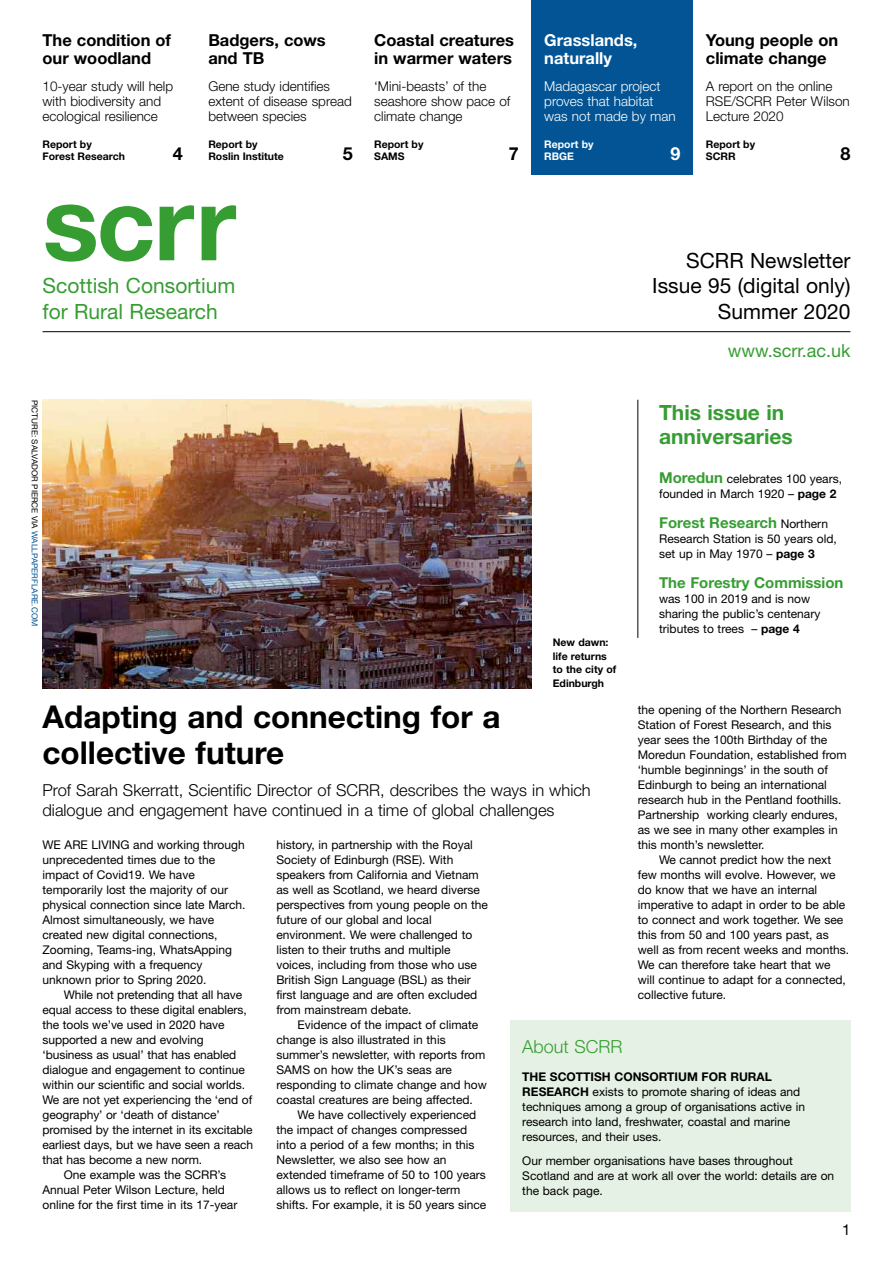
<style>
.page{position:relative;width:893px;height:1263px;background:#fff}
.page>*{position:absolute;margin:0;border:0;box-sizing:border-box;transform-origin:0 0}
.t1{font:700 103.5px "Helvetica Neue";color:#369d33}
.t2{font:700 31.5px/36px "Helvetica Neue";color:#000}
.t3{font:21px/25.5px "Helvetica Neue";color:#000;text-align:right}
.t4{font:21px/25.5px "Helvetica Neue";color:#369d33}
.t5{font:700 21px/24px "Helvetica Neue";color:#369d33}
.t6{font:18px "Helvetica Neue";color:#369d33}
.t7{font:300 18px "Helvetica Neue";color:#369d33}
.t8{font:700 18px "Helvetica Neue";color:#000}
.t9{font:700 18px "Helvetica Neue";color:#fff}
.t10{font:300 16.5px/19.5px "Helvetica Neue";color:#000}
.t11{font:700 16.5px/18px "Helvetica Neue";color:#000}
.t12{font:700 16.5px/18px "Helvetica Neue";color:#fff}
.t13{font:700 15px "Helvetica Neue";color:#369d33}
.t14{font:15px "Helvetica Neue";color:#000}
.t15{font:300 13.5px/15px "Helvetica Neue";color:#000}
.t16{font:300 13.5px/15px "Helvetica Neue";color:#fff}
.t17{font:12px/15px "Helvetica Neue";color:#000}
.t18{font:700 10.5px/12px "Helvetica Neue";color:#000}
.t19{font:700 10.5px/12px "Helvetica Neue";color:#fff}
.t20{font:8.25px "Helvetica Neue";color:#000}
.s1{font-size:105px}
.s2{font-size:102px}
.s3{color:#025494}
.s4{font-weight:700;font-size:15px;color:#369d33}
.s5{font-weight:700}
.s6{font-weight:400;font-size:12px;color:#000}
</style>
<div class="page">
<hr style="left:43px;top:331px;width:807px;height:1px;background:#000">
<div style="left:510px;top:1020px;width:340px;height:192px;background:#e5f1e4"></div>
<hr style="left:638px;top:400px;width:1px;height:238px;background:#000">
<img style="left:43px;top:400px;width:488px;height:289px">
<div style="left:531px;top:0;width:162px;height:174px;background:#025494"></div>
<h3 class="t11" style="left:43px;top:31px;width:130px">The condition of our woodland</h3>
<p class="t15" style="left:43px;top:78px;width:132px">10-year study will help with biodiversity and ecological resilience</p>
<p class="t18" style="left:43px;top:138px;width:84px">Report by<br>Forest Research</p>
<h3 class="t8" style="left:173px;top:142px;width:12px">4</h3>
<h3 class="t11" style="left:208px;top:31px;width:119px">Badgers, cows and TB</h3>
<p class="t15" style="left:208px;top:78px;width:145px">Gene study identifies extent of disease spread between species</p>
<p class="t18" style="left:208px;top:138px;width:77px">Report by<br>Roslin Institute</p>
<h3 class="t8" style="left:343px;top:142px;width:12px">5</h3>
<h1 class="t1" style="left:43px;top:159px;width:195px"><span class="s1">s</span><span class="s2">c</span>rr</h1>
<h3 class="t4" style="left:43px;top:273px;width:194px">Scottish Consortium for Rural Research</h3>
<h3 class="t11" style="left:374px;top:31px;width:141px">Coastal creatures in warmer waters</h3>
<p class="t15" style="left:374px;top:78px;width:138px">‘Mini-beasts’ of the seashore show pace of climate change</p>
<p class="t18" style="left:374px;top:138px;width:51px">Report by<br>SAMS</p>
<h3 class="t8" style="left:509px;top:142px;width:12px">7</h3>
<p class="t20" style="left:40px;top:400px;width:228px;rotate:90deg">PICTURE: SALVADOR PIERCE VIA <span class="s3">WALLPAPERFLARE.COM</span></p>
<h3 class="t12" style="left:544px;top:31px;width:95px">Grasslands, naturally</h3>
<p class="t16" style="left:544px;top:78px;width:133px">Madagascar project proves that habitat was not made by man</p>
<p class="t19" style="left:544px;top:138px;width:51px">Report by<br>RBGE</p>
<h3 class="t9" style="left:670px;top:142px;width:12px">9</h3>
<h3 class="t11" style="left:706px;top:31px;width:134px">Young people on climate change</h3>
<p class="t15" style="left:706px;top:78px;width:145px">A report on the online<br>RSE/SCRR Peter Wilson<br>Lecture 2020</p>
<p class="t18" style="left:706px;top:138px;width:51px">Report by<br>SCRR</p>
<h3 class="t8" style="left:840px;top:142px;width:12px">8</h3>
<h3 class="t3" style="left:652px;top:247px;width:200px">SCRR Newsletter<br>Issue 95 (digital only)<br>Summer 2020</h3>
<h3 class="t6" style="left:728px;top:340px;width:124px">www.scrr.ac.uk</h3>
<p class="t18" style="left:553px;top:635px;width:65px;line-height:13.5px">New dawn: life returns to the city of<br>Edinburgh</p>
<h3 class="t5" style="left:659px;top:400px;width:135px">This issue in anniversaries</h3>
<p class="t17" style="left:659px;top:471px;width:184px"><span class="s4">Moredun</span> celebrates 100 years, founded in March 1920 – <span class="s5">page 2</span></p>
<p class="t13" style="left:659px;top:514px;width:170px">Forest Research <span class="s6">Northern</span></p>
<p class="t17" style="left:659px;top:531px;width:179px">Research Station is 50 years old, set up in May 1970 – <span class="s5">page 3</span></p>
<p class="t13" style="left:659px;top:574px;width:186px">The Forestry Commission</p>
<p class="t17" style="left:659px;top:591px;width:163px">was 100 in 2019 and is now sharing the public’s centenary tributes to trees – <span class="s5">page 4</span></p>
<p class="t17" style="left:638px;top:702px;width:210px">the opening of the Northern Research Station of Forest Research, and this year sees the 100th Birthday of the Moredun Foundation, established from ‘humble beginnings’ in the south of Edinburgh to being an international research hub in the Pentland foothills.<br>Partnership working clearly endures, as we see in many other examples in this month’s newsletter.</p>
<p class="t17" style="left:638px;top:852px;width:213px;text-indent:21px">We cannot predict how the next few months will evolve. However, we do know that we have an internal imperative to adapt in order to be able to connect and work together. We see this from 50 and 100 years past, as well as from recent weeks and months.<br>We can therefore take heart that we will continue to adapt for a connected, collective future.</p>
<h2 class="t2" style="left:43px;top:698px;width:459px">Adapting and connecting for a collective future</h2>
<h3 class="t10" style="left:43px;top:780px;width:550px">Prof Sarah Skerratt, Scientific Director of SCRR, describes the ways in which dialogue and engagement have continued in a time of global challenges</h3>
<p class="t17" style="left:43px;top:837px;width:204px">WE ARE LIVING and working through unprecedented times due to the impact of Covid19. We have temporarily lost the majority of our physical connection since late March.<br>Almost simultaneously, we have created new digital connections,<br>Zooming, Teams-ing, WhatsApping and Skyping with a frequency unknown prior to Spring 2020.</p>
<p class="t17" style="left:64px;top:987px;width:180px">While not pretending that all have</p>
<p class="t17" style="left:43px;top:1002px;width:206px">equal access to these digital enablers,</p>
<p class="t17" style="left:43px;top:1017px;width:184px">the tools we’ve used in 2020 have</p>
<p class="t17" style="left:43px;top:1032px;width:163px">supported a new and evolving</p>
<p class="t17" style="left:43px;top:1047px;width:195px">‘business as usual’ that has enabled</p>
<p class="t17" style="left:43px;top:1062px;width:204px">dialogue and engagement to continue</p>
<p class="t17" style="left:43px;top:1077px;width:204px">within our scientific and social worlds.</p>
<p class="t17" style="left:43px;top:1092px;width:211px">We are not yet experiencing the ‘end of</p>
<p class="t17" style="left:43px;top:1107px;width:179px">geography’ or ‘death of distance’</p>
<p class="t17" style="left:43px;top:1122px;width:212px">promised by the internet in its excitable</p>
<p class="t17" style="left:43px;top:1137px;width:212px">earliest days, but we have seen a reach</p>
<p class="t17" style="left:43px;top:1152px;width:161px">that has become a new norm.</p>
<p class="t17" style="left:64px;top:1167px;width:164px">One example was the SCRR’s</p>
<p class="t17" style="left:43px;top:1182px;width:184px">Annual Peter Wilson Lecture, held</p>
<p class="t17" style="left:43px;top:1197px;width:196px">online for the first time in its 17-year</p>
<p class="t17" style="left:276px;top:837px;width:213px">history, in partnership with the Royal Society of Edinburgh (RSE). With speakers from California and Vietnam as well as Scotland, we heard diverse perspectives from young people on the future of our global and local environment. We were challenged to listen to their truths and multiple voices, including from those who use British Sign Language (BSL) as their first language and are often excluded from mainstream debate.</p>
<p class="t17" style="left:276px;top:1017px;width:212px;text-indent:21px">Evidence of the impact of climate change is also illustrated in this summer’s newsletter, with reports from SAMS on how the UK’s seas are responding to climate change and how coastal creatures are being affected.</p>
<p class="t17" style="left:276px;top:1107px;width:211px;text-indent:21px">We have collectively experienced the impact of changes compressed into a period of a few months; in this Newsletter, we also see how an extended timeframe of 50 to 100 years allows us to reflect on longer-term shifts. For example, it is 50 years since</p>
<h3 class="t7" style="left:522px;top:1035px;width:102px">About SCRR</h3>
<p class="t17" style="left:522px;top:1069px;width:284px"><span class="s5">THE SCOTTISH CONSORTIUM FOR RURAL RESEARCH</span> exists to promote sharing of ideas and techniques among a group of organisations active in research into land, freshwater, coastal and marine resources, and their uses.</p>
<p class="t17" style="left:522px;top:1152px;width:313px">Our member organisations have bases throughout<br>Scotland and are at work all over the world: details are on the back page.</p>
<p class="t14" style="left:842px;top:1220px;width:10px">1</p>
</div>
